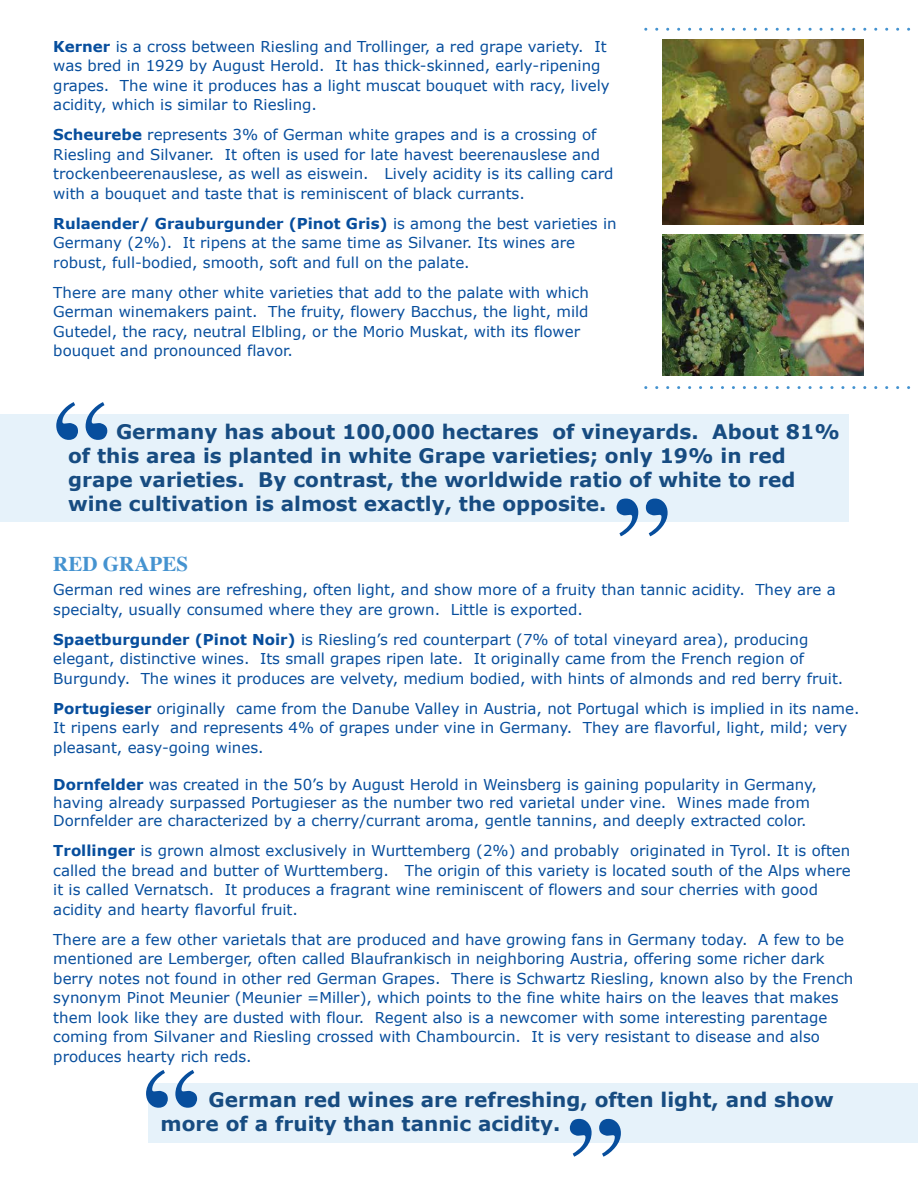
<style>
.page{position:relative;width:918px;height:1188px;background:#fff}
.page>*{position:absolute;margin:0;border:0;box-sizing:border-box;transform-origin:0 0}
.t1{font:700 21px "Times";color:#4593d0}
.t2{font:700 20.1px/24px "Verdana";color:#174c81}
.t3{font:15px/19.5px "Verdana";color:#074e9d}
.s1{font-weight:700}
</style>
<div class="page">
<div style="left:0;top:415px;width:849px;height:107px;background:#e6f2fa"></div>
<svg style="left:646px;top:28px;width:265px;height:3px"></svg>
<svg style="left:646px;top:386px;width:265px;height:3px"></svg>
<svg style="left:56px;top:402px;width:51px;height:38px"></svg>
<svg style="left:617px;top:499px;width:51px;height:37px"></svg>
<div style="left:149px;top:1083px;width:769px;height:60px;background:#e6f2fa"></div>
<svg style="left:146px;top:1070px;width:51px;height:38px"></svg>
<svg style="left:570px;top:1119px;width:51px;height:38px"></svg>
<img style="left:662px;top:235px;width:201px;height:141px">
<img style="left:662px;top:40px;width:201px;height:185px">
<p class="t3" style="left:53px;top:37px;width:558px"><span class="s1">Kerner</span> is a cross between Riesling and Trollinger, a red grape variety. It was bred in 1929 by August Herold. It has thick-skinned, early-ripening grapes. The wine it produces has a light muscat bouquet with racy, lively acidity, which is similar to Riesling.</p>
<p class="t3" style="left:53px;top:125px;width:562px"><span class="s1">Scheurebe</span> represents 3% of German white grapes and is a crossing of Riesling and Silvaner. It often is used for late havest beerenauslese and trockenbeerenauslese, as well as eiswein. Lively acidity is its calling card with a bouquet and taste that is reminiscent of black currants.</p>
<p class="t3" style="left:53px;top:214px;width:565px"><span class="s1">Rulaender/ Grauburgunder (Pinot Gris)</span> is among the best varieties in<br>Germany (2%). It ripens at the same time as Silvaner. Its wines are robust, full-bodied, smooth, soft and full on the palate.</p>
<p class="t3" style="left:53px;top:283px;width:537px">There are many other white varieties that add to the palate with which German winemakers paint. The fruity, flowery Bacchus, the light, mild Gutedel, the racy, neutral Elbling, or the Morio Muskat, with its flower bouquet and pronounced flavor.</p>
<p class="t2" style="left:68px;top:420px;width:773px;text-indent:48px">Germany has about 100,000 hectares of vineyards. About 81% of this area is planted in white Grape varieties; only 19% in red grape varieties. By contrast, the worldwide ratio of white to red wine cultivation is almost exactly, the opposite.</p>
<h1 class="t1" style="left:53px;top:544px;width:136px">RED GRAPES</h1>
<p class="t3" style="left:53px;top:580px;width:784px">German red wines are refreshing, often light, and show more of a fruity than tannic acidity. They are a specialty, usually consumed where they are grown. Little is exported.</p>
<p class="t3" style="left:53px;top:630px;width:792px"><span class="s1">Spaetburgunder (Pinot Noir)</span> is Riesling’s red counterpart (7% of total vineyard area), producing elegant, distinctive wines. Its small grapes ripen late. It originally came from the French region of<br>Burgundy. The wines it produces are velvety, medium bodied, with hints of almonds and red berry fruit.</p>
<p class="t3" style="left:53px;top:699px;width:808px"><span class="s1">Portugieser</span> originally came from the Danube Valley in Austria, not Portugal which is implied in its name.<br>It ripens early and represents 4% of grapes under vine in Germany. They are flavorful, light, mild; very pleasant, easy-going wines.</p>
<p class="t3" style="left:53px;top:776px;width:765px;line-height:18px"><span class="s1">Dornfelder</span> was created in the 50’s by August Herold in Weinsberg is gaining popularity in Germany, having already surpassed Portugieser as the number two red varietal under vine. Wines made from<br>Dornfelder are characterized by a cherry/currant aroma, gentle tannins, and deeply extracted color.</p>
<p class="t3" style="left:53px;top:841px;width:799px"><span class="s1">Trollinger</span> is grown almost exclusively in Wurttemberg (2%) and probably originated in Tyrol. It is often called the bread and butter of Wurttemberg. The origin of this variety is located south of the Alps where it is called Vernatsch. It produces a fragrant wine reminiscent of flowers and sour cherries with good acidity and hearty flavorful fruit.</p>
<p class="t3" style="left:53px;top:930px;width:802px">There are a few other varietals that are produced and have growing fans in Germany today. A few to be mentioned are Lemberger, often called Blaufrankisch in neighboring Austria, offering some richer dark berry notes not found in other red German Grapes. There is Schwartz Riesling, known also by the French synonym Pinot Meunier (Meunier =Miller), which points to the fine white hairs on the leaves that makes them look like they are dusted with flour. Regent also is a newcomer with some interesting parentage coming from Silvaner and Riesling crossed with Chambourcin. It is very resistant to disease and also produces hearty rich reds.</p>
<h2 class="t2" style="left:161px;top:1088px;width:675px;text-indent:48px">German red wines are refreshing, often light, and show more of a fruity than tannic acidity.</h2>
</div>
